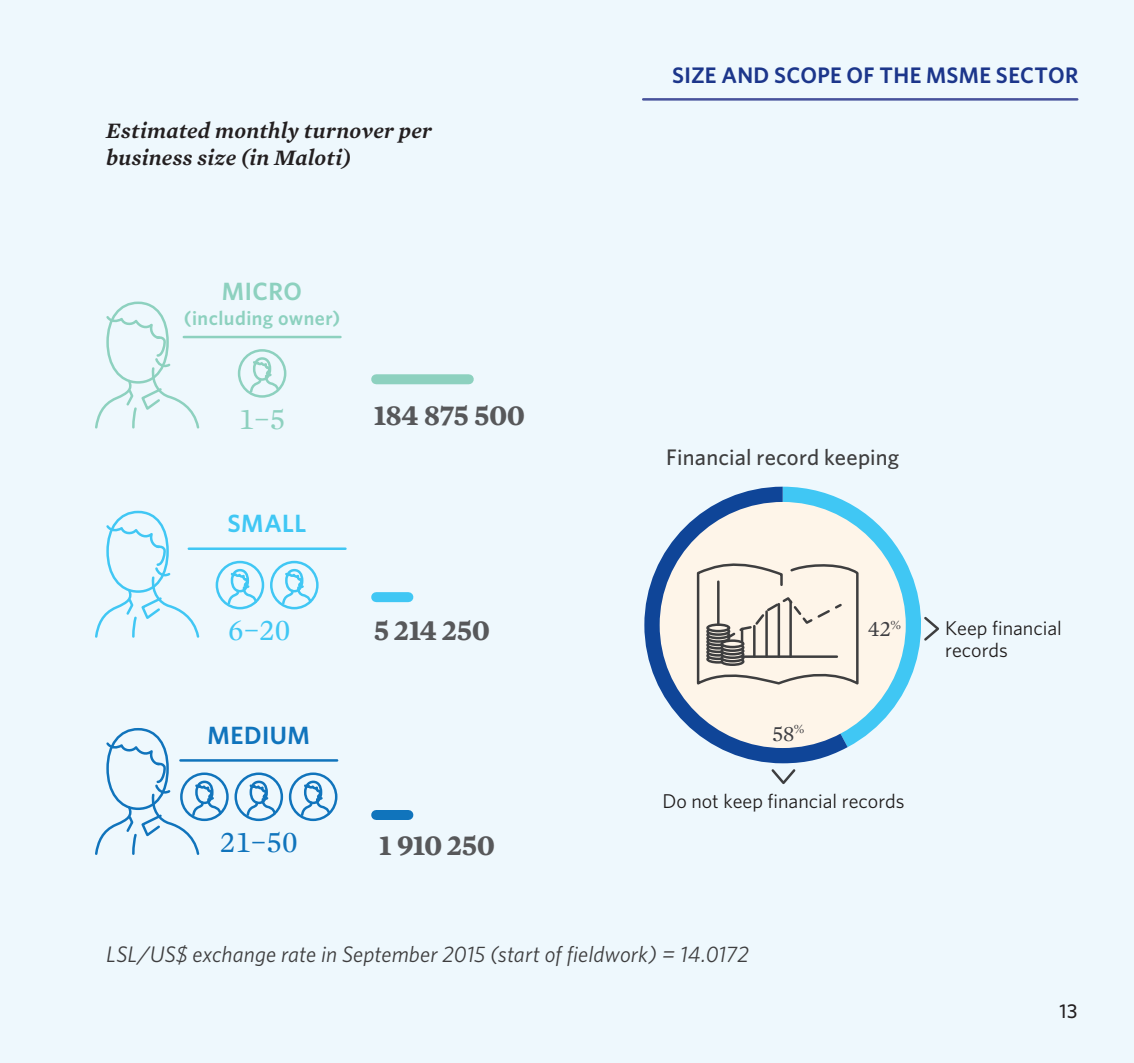
<style>
.page{position:relative;width:1134px;height:1063px;background:#eef8fd}
.page>*{position:absolute;margin:0;border:0;box-sizing:border-box;transform-origin:0 0}
.t1{font:700 30px "Mercury Text G1";letter-spacing:-.02em;color:#57585a}
.t2{font:30px "Mercury Numeric G1 Roman";color:#1074bc}
.t3{font:30px "Mercury Numeric G1 Roman";color:#40c7f4}
.t4{font:30px "Mercury Numeric G1 Roman";color:#8dd1bf}
.t5{font:600 25px "Whitney";letter-spacing:.025em;color:#1074bc}
.t6{font:600 25px "Whitney";letter-spacing:.015em;color:#40c7f4}
.t7{font:600 25px "Whitney";letter-spacing:.015em;color:#8dd1bf}
.t8{font:italic 22.5px "Whitney HTF";letter-spacing:.005em;color:#3e3e3f}
.t9{font:italic 600 22.5px/27.5px "Mercury Text G1";letter-spacing:.01em;color:#231f20}
.t10{font:600 22.5px "Whitney HTF";letter-spacing:.015em;color:#1c368b}
.t11{font:500 22.5px "Whitney";letter-spacing:.01em;color:#3e3e3f}
.t12{font:22.5px "Mercury Text G1 Roman";color:#3f3f43}
.t13{font:20px/22.5px "Whitney";color:#211e1e}
.t14{font:600 20px "Whitney";letter-spacing:.025em;color:#8dd1bf}
.t15{font:500 20px "Whitney HTF";color:#231f20}
</style>
<div class="page">
<svg style="left:644px;top:487px;width:204px;height:276px;background:#98b3d5"></svg>
<div style="left:660px;top:502px;width:246px;height:246px;background:#fef5e9;border-radius:50%"></div>
<hr style="left:180px;top:759px;width:157px;height:3px;background:#1074bc">
<svg style="left:93px;top:740px;width:130px;height:117px;background:#d3e8f5"></svg>
<div style="left:180px;top:773px;width:49px;height:48px;border:2px solid #1074bc;border-radius:50%"></div>
<svg style="left:245px;top:781px;width:33px;height:37px"></svg>
<div style="left:234px;top:773px;width:49px;height:48px;border:2px solid #1074bc;border-radius:50%"></div>
<svg style="left:299px;top:781px;width:33px;height:37px"></svg>
<div style="left:289px;top:773px;width:48px;height:48px;border:2px solid #1074bc;border-radius:50%"></div>
<svg style="left:93px;top:523px;width:108px;height:116px;background:#dcf3fc"></svg>
<hr style="left:189px;top:547px;width:156px;height:3px;background:#40c7f4">
<svg style="left:226px;top:569px;width:33px;height:37px"></svg>
<div style="left:216px;top:561px;width:48px;height:48px;border:2px solid #40c7f4;border-radius:50%"></div>
<svg style="left:280px;top:569px;width:33px;height:37px"></svg>
<div style="left:270px;top:561px;width:49px;height:48px;border:2px solid #40c7f4;border-radius:50%"></div>
<svg style="left:93px;top:314px;width:108px;height:116px;background:#e4f4f6"></svg>
<hr style="left:184px;top:336px;width:156px;height:2px;background:#8dd1bf">
<div style="left:253px;top:357px;width:18px;height:24px;border:2px solid #8dd1bf;border-radius:50%"></div>
<svg style="left:248px;top:358px;width:33px;height:36px"></svg>
<div style="left:238px;top:349px;width:48px;height:49px;border:2px solid #8dd1bf;border-radius:50%"></div>
<div style="left:376px;top:810px;width:32px;height:10px;background:#1074bc"></div>
<div style="left:376px;top:592px;width:32px;height:10px;background:#40c7f4"></div>
<div style="left:376px;top:374px;width:93px;height:10px;background:#8dd1bf"></div>
<svg style="left:696px;top:487px;width:246px;height:260px"></svg>
<svg style="left:769px;top:767px;width:29px;height:20px"></svg>
<hr style="left:643px;top:98px;width:434px;height:3px;background:#47529b">
<p class="t9" style="left:106px;top:116px;width:327px">Estimated monthly turnover per business size (in Maloti)</p>
<p class="t7" style="left:222px;top:275px;width:82px">MICRO</p>
<p class="t14" style="left:184px;top:305px;width:158px">(including owner)</p>
<h1 class="t4" style="left:239px;top:405px;width:48px">1-5</h1>
<p class="t6" style="left:228px;top:507px;width:80px">SMALL</p>
<h1 class="t3" style="left:228px;top:616px;width:64px">6-20</h1>
<p class="t5" style="left:207px;top:719px;width:104px">MEDIUM</p>
<h1 class="t2" style="left:220px;top:828px;width:79px">21-50</h1>
<h1 class="t1" style="left:374px;top:396px;width:153px">184 875 500</h1>
<h1 class="t1" style="left:374px;top:611px;width:118px">5 214 250</h1>
<h1 class="t1" style="left:379px;top:826px;width:117px">1 910 250</h1>
<p class="t10" style="left:672px;top:61px;width:408px">SIZE AND SCOPE OF THE MSME SECTOR</p>
<p class="t11" style="left:666px;top:442px;width:235px">Financial record keeping</p>
<p class="t12" style="left:772px;top:720px;width:34px">58<sup>%</sup></p>
<p class="t12" style="left:867px;top:615px;width:35px">42<sup>%</sup></p>
<p class="t13" style="left:662px;top:789px;width:244px">Do not keep financial records</p>
<p class="t13" style="left:945px;top:616px;width:118px">Keep financial records</p>
<p class="t8" style="left:106px;top:941px;width:644px">LSL/US$ exchange rate in September 2015 (start of fieldwork) = 14.0172</p>
<p class="t15" style="left:1059px;top:998px;width:19px">13</p>
</div>
